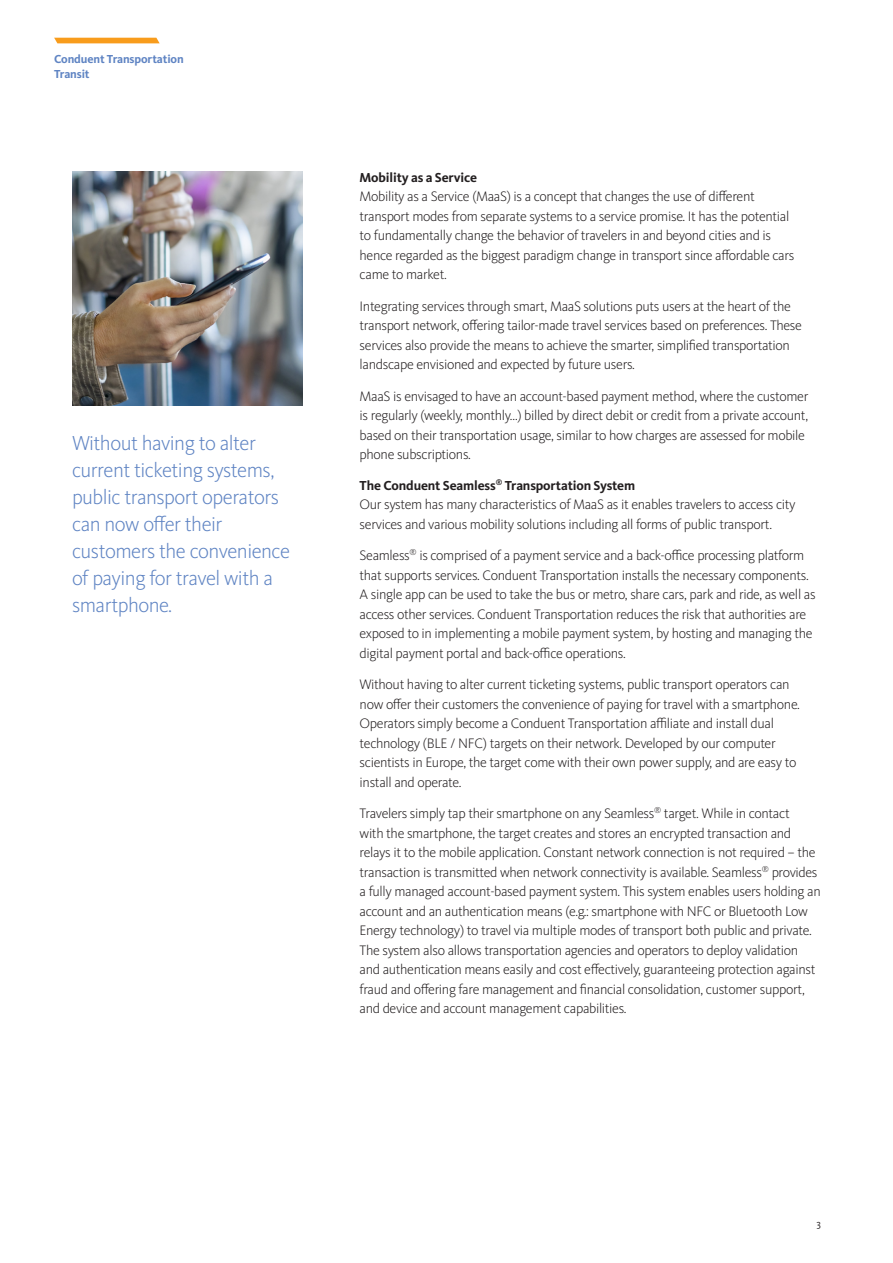
<style>
.page{position:relative;width:893px;height:1263px;background:#fff}
.page>*{position:absolute;margin:0;border:0;box-sizing:border-box;transform-origin:0 0}
.White_paper_intro_te{font:300 21px/27px "Kievit Pro";letter-spacing:-.025em;color:#5f84c3}
.Body_text{font:300 14.25px/19.5px "Kievit Pro";letter-spacing:-.025em;color:#231f20}
.Subheading{font:700 13.5px "Kievit Pro";letter-spacing:-.01em;color:#231f20}
.Business_sector{font:700 12px "Kievit Pro";letter-spacing:-.01em;color:#5f84c3}
.t1{font:10.5px "Kievit Pro";color:#231f20}
</style>
<div class="page">
<img style="left:72px;top:171px;width:231px;height:235px">
<svg style="left:54px;top:38px;width:106px;height:5px"></svg>
<p class="Business_sector" style="left:54px;top:52px;width:131px">Conduent Transportation</p>
<p class="Business_sector" style="left:54px;top:67px;width:37px">Transit</p>
<p class="White_paper_intro_te" style="left:72px;top:429px;width:220px">Without having to alter current ticketing systems, public transport operators can now offer their customers the convenience of paying for travel with a smartphone.</p>
<p class="Subheading" style="left:360px;top:169px;width:119px">Mobility as a Service</p>
<p class="Body_text" style="left:360px;top:186px;width:436px">Mobility as a Service (MaaS) is a concept that changes the use of different transport modes from separate systems to a service promise. It has the potential to fundamentally change the behavior of travelers in and beyond cities and is hence regarded as the biggest paradigm change in transport since affordable cars came to market.</p>
<p class="Body_text" style="left:360px;top:296px;width:444px">Integrating services through smart, MaaS solutions puts users at the heart of the transport network, offering tailor-made travel services based on preferences. These services also provide the means to achieve the smarter, simplified transportation landscape envisioned and expected by future users.</p>
<p class="Body_text" style="left:360px;top:386px;width:450px">MaaS is envisaged to have an account-based payment method, where the customer is regularly (weekly, monthly…) billed by direct debit or credit from a private account, based on their transportation usage, similar to how charges are assessed for mobile phone subscriptions.</p>
<p class="Subheading" style="left:360px;top:477px;width:277px">The Conduent Seamless<sup>®</sup> Transportation System</p>
<p class="Body_text" style="left:360px;top:494px;width:437px">Our system has many characteristics of MaaS as it enables travelers to access city services and various mobility solutions including all forms of public transport.</p>
<p class="Body_text" style="left:360px;top:545px;width:458px">Seamless<sup>®</sup> is comprised of a payment service and a back-office processing platform that supports services. Conduent Transportation installs the necessary components.<br>A single app can be used to take the bus or metro, share cars, park and ride, as well as access other services. Conduent Transportation reduces the risk that authorities are exposed to in implementing a mobile payment system, by hosting and managing the digital payment portal and back-office operations.</p>
<p class="Body_text" style="left:360px;top:674px;width:442px">Without having to alter current ticketing systems, public transport operators can now offer their customers the convenience of paying for travel with a smartphone.<br>Operators simply become a Conduent Transportation affiliate and install dual technology (BLE / NFC) targets on their network. Developed by our computer scientists in Europe, the target come with their own power supply, and are easy to install and operate.</p>
<p class="Body_text" style="left:360px;top:803px;width:463px">Travelers simply tap their smartphone on any Seamless<sup>®</sup> target. While in contact<br>with the smartphone, the target creates and stores an encrypted transaction and relays it to the mobile application. Constant network connection is not required – the transaction is transmitted when network connectivity is available. Seamless<sup>®</sup> provides a fully managed account-based payment system. This system enables users holding an account and an authentication means (e.g.: smartphone with NFC or Bluetooth Low Energy technology) to travel via multiple modes of transport both public and private.<br>The system also allows transportation agencies and operators to deploy validation and authentication means easily and cost effectively, guaranteeing protection against fraud and offering fare management and financial consolidation, customer support, and device and account management capabilities.</p>
<p class="t1" style="left:816px;top:1217px;width:6px">3</p>
</div>
